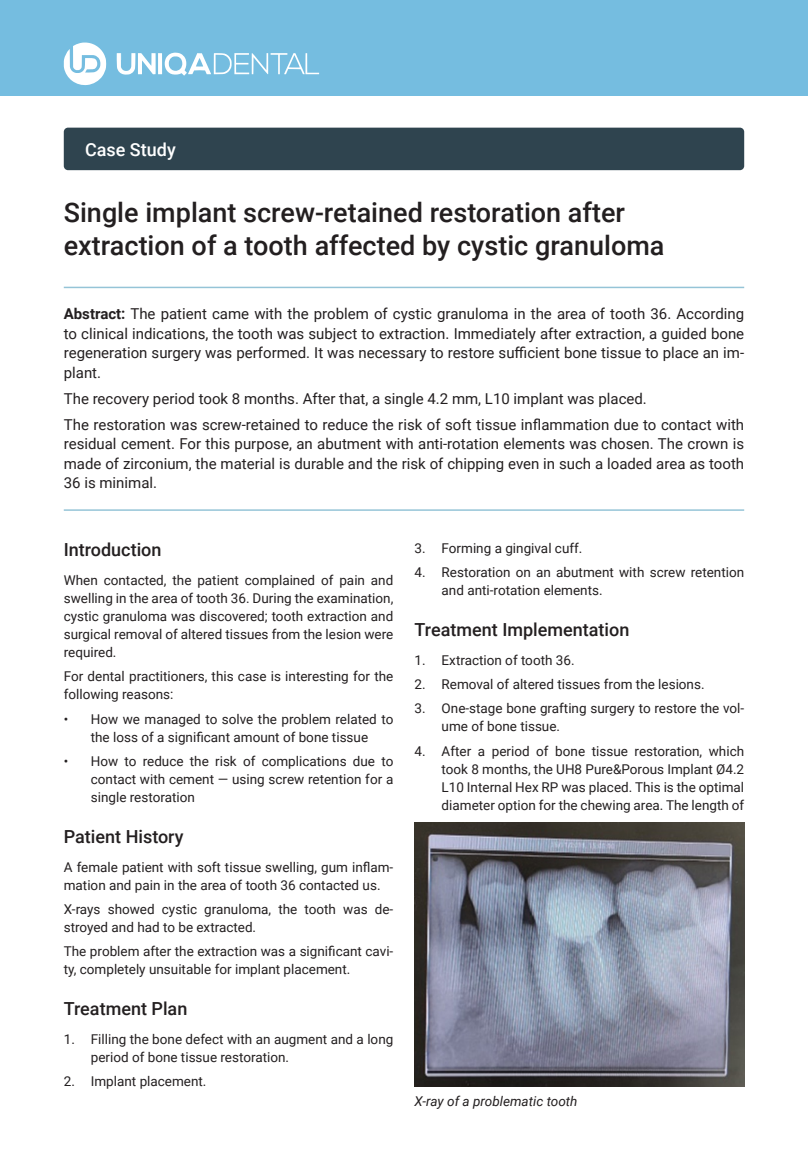
<style>
.page{position:relative;width:808px;height:1170px;background:#fff}
.page>*{position:absolute;margin:0;border:0;box-sizing:border-box;transform-origin:0 0}
.t1{font:500 27px/32.4px "Roboto";color:#231f20}
.Subcaption{font:500 18px "Roboto";color:#231f20}
.t2{font:500 18px "Roboto";color:#fff}
.Abstract{font:15px/19.5px "Roboto";color:#231f20;text-align:justify}
.Text{font:13.5px/18px "Roboto";color:#231f20}
.Photo_caption{font:italic 13.5px "Roboto";color:#231f20}
.s1{font-weight:700}
</style>
<div class="page">
<div style="left:0;top:0;width:808px;height:96px;background:#75bde0"></div>
<svg style="left:64px;top:42px;width:255px;height:44px"></svg>
<div style="left:64px;top:128px;width:680px;height:42px;background:#2f444f;border-radius:4px"></div>
<hr style="left:64px;top:287px;width:680px;height:1px;background:#95c4d7">
<hr style="left:64px;top:509px;width:680px;height:2px;background:#95c4d7">
<img style="left:415px;top:822px;width:329px;height:264px">
<p class="t2" style="left:85px;top:137px;width:92px">Case Study</p>
<p class="t1" style="left:64px;top:195px;width:602px">Single implant screw-retained restoration after extraction of a tooth affected by cystic granuloma</p>
<p class="Abstract" style="left:64px;top:303px;width:682px"><span class="s1">Abstract:</span> The patient came with the problem of cystic granuloma in the area of tooth 36. According to clinical indications, the tooth was subject to extraction. Immediately after extraction, a guided bone regeneration surgery was performed. It was necessary to restore sufficient bone tissue to place an im&shy;plant.</p>
<p class="Abstract" style="left:64px;top:388px;width:584px">The recovery period took 8 months. After that, a single 4.2 mm, L10 implant was placed.</p>
<p class="Abstract" style="left:64px;top:414px;width:682px">The restoration was screw-retained to reduce the risk of soft tissue inflammation due to contact with residual cement. For this purpose, an abutment with anti-rotation elements was chosen. The crown is made of zirconium, the material is durable and the risk of chipping even in such a loaded area as tooth 36 is minimal.</p>
<p class="Subcaption" style="left:64px;top:537px;width:99px">Introduction</p>
<p class="Text" style="left:64px;top:570px;width:331px;text-align:justify">When contacted, the patient complained of pain and swelling in the area of tooth 36. During the examination, cystic granuloma was discovered; tooth extraction and surgical removal of altered tissues from the lesion were required.</p>
<p class="Text" style="left:64px;top:667px;width:331px">For dental practitioners, this case is interesting for the following reasons:</p>
<p class="Text" style="left:64px;top:709px;width:331px;text-align:center">• How we managed to solve the problem related to the loss of a significant amount of bone tissue</p>
<p class="Text" style="left:91px;top:751px;width:304px;text-align:justify;text-indent:-27px">• How to reduce the risk of complications due to contact with cement — using screw retention for a single restoration</p>
<p class="Subcaption" style="left:64px;top:823px;width:121px">Patient History</p>
<p class="Text" style="left:64px;top:857px;width:331px">A female patient with soft tissue swelling, gum inflam&shy;mation and pain in the area of tooth 36 contacted us.</p>
<p class="Text" style="left:64px;top:899px;width:331px">X-rays showed cystic granuloma, the tooth was de&shy;stroyed and had to be extracted.</p>
<p class="Text" style="left:64px;top:942px;width:331px">The problem after the extraction was a significant cavi&shy;ty, completely unsuitable for implant placement.</p>
<p class="Subcaption" style="left:64px;top:996px;width:125px">Treatment Plan</p>
<p class="Text" style="left:91px;top:1029px;width:304px;text-indent:-27px">1. Filling the bone defect with an augment and a long period of bone tissue restoration.</p>
<p class="Text" style="left:64px;top:1071px;width:144px">2. Implant placement.</p>
<p class="Text" style="left:415px;top:538px;width:169px">3. Forming a gingival cuff.</p>
<p class="Text" style="left:442px;top:563px;width:304px;text-indent:-27px">4. Restoration on an abutment with screw retention and anti-rotation elements.</p>
<p class="Subcaption" style="left:415px;top:617px;width:216px">Treatment Implementation</p>
<p class="Text" style="left:415px;top:650px;width:161px">1. Extraction of tooth 36.</p>
<p class="Text" style="left:415px;top:674px;width:291px">2. Removal of altered tissues from the lesions.</p>
<p class="Text" style="left:442px;top:699px;width:304px;text-indent:-27px">3. One-stage bone grafting surgery to restore the vol&shy;ume of bone tissue.</p>
<p class="Text" style="left:442px;top:741px;width:304px;text-align:justify;text-indent:-27px">4. After a period of bone tissue restoration, which took 8 months, the UH8 Pure&amp;Porous Implant Ø4.2<br>L10 Internal Hex RP was placed. This is the optimal diameter option for the chewing area. The length of</p>
<p class="Photo_caption" style="left:415px;top:1091px;width:164px">X-ray of a problematic tooth</p>
</div>
